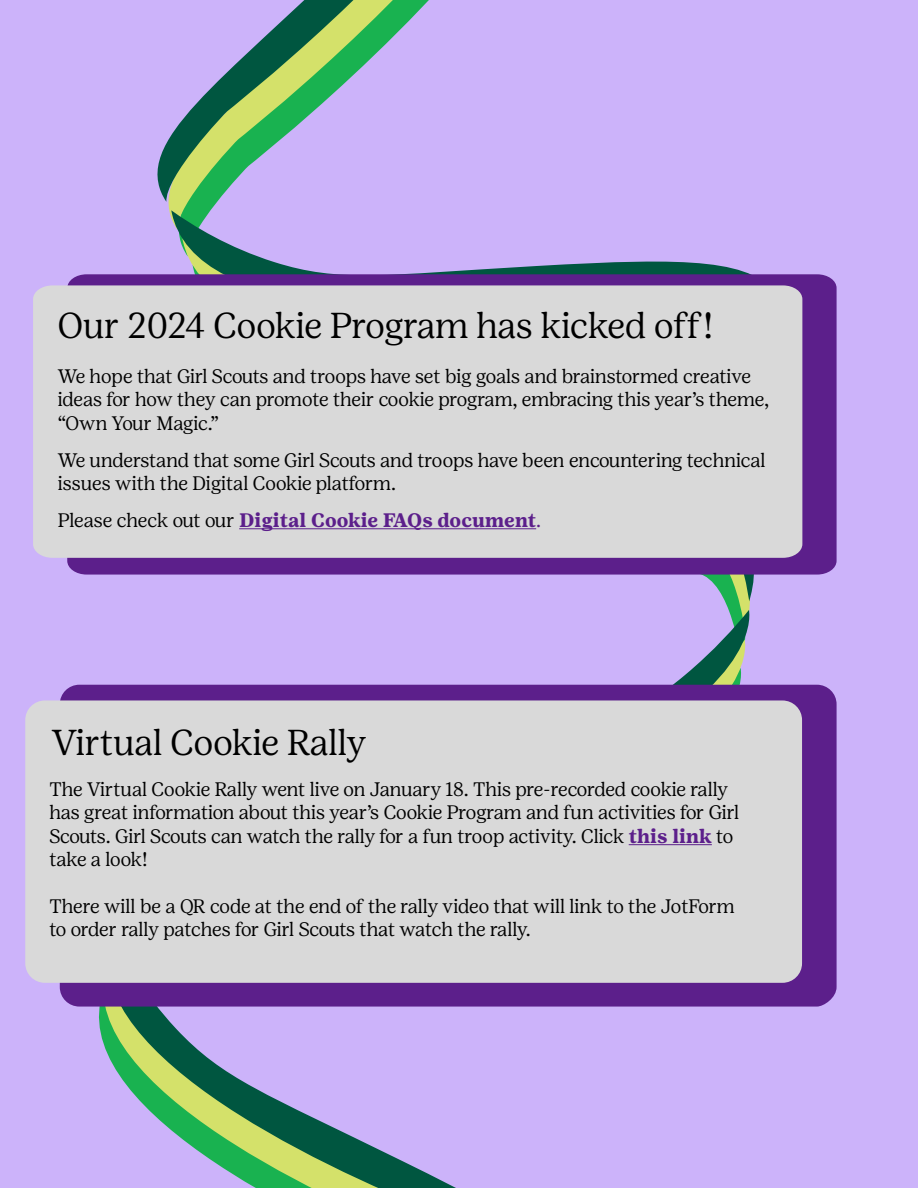
<style>
.page{position:relative;width:918px;height:1188px;background:#ccb3fa}
.page>*{position:absolute;margin:0;border:0;box-sizing:border-box;transform-origin:0 0}
.t1{font:300 36px "Girl Scout Display";color:#000}
.t2{font:300 19.5px/23.4px "Girl Scout Display";letter-spacing:-.005em;color:#000}
.t3{font:700 19.5px "Girl Scout Text";color:#5c1f8b}
.s1{font-family:"Girl Scout Display";font-weight:300;color:#000}
.s2{font-family:"Girl Scout Display";font-weight:300}
.s3{font-family:"Girl Scout Text";font-weight:700;color:#5c1f8b}
</style>
<div class="page">
<svg style="left:698px;top:575px;width:72px;height:84px;background:#9bb4b6"></svg>
<div style="left:111px;top:610px;width:654px;height:75px;background:#ccb3fa"></div>
<svg style="left:73px;top:1006px;width:525px;height:182px;background:#aaacce"></svg>
<div style="left:153px;top:0;width:474px;height:230px;background:#ccb3fa"></div>
<svg style="left:142px;top:0;width:474px;height:202px;background:#aeafd2"></svg>
<svg style="left:171px;top:210px;width:618px;height:64px;background:#aea6dd"></svg>
<svg style="left:67px;top:274px;width:770px;height:301px;background:#60268e"></svg>
<div style="left:33px;top:285px;width:769px;height:273px;background:#d9d9d9"></div>
<div style="left:60px;top:685px;width:777px;height:322px;background:#5c1f8b;border-radius:20px"></div>
<div style="left:25px;top:700px;width:777px;height:283px;background:#d9d9d9;border-radius:20px"></div>
<hr style="left:629px;top:844px;width:83px;height:1px;background:#5c1f8b">
<hr style="left:239px;top:528px;width:297px;height:1px;background:#5c1f8b">
<h1 class="t1" style="left:58px;top:304px;width:657px">Our 2024 Cookie Program has kicked off!</h1>
<p class="t2" style="left:58px;top:364px;width:713px">We hope that Girl Scouts and troops have set big goals and brainstormed creative ideas for how they can promote their cookie program, embracing this year’s theme, “Own Your Magic.”</p>
<p class="t2" style="left:58px;top:448px;width:709px">We understand that some Girl Scouts and troops have been encountering technical issues with the Digital Cookie platform.</p>
<p class="t3" style="left:58px;top:508px;width:485px"><span class="s1">Please check out our</span> Digital Cookie FAQs document<span class="s2">.</span></p>
<h1 class="t1" style="left:52px;top:720px;width:316px">Virtual Cookie Rally</h1>
<p class="t2" style="left:49px;top:777px;width:691px">The Virtual Cookie Rally went live on January 18. This pre-recorded cookie rally has great information about this year’s Cookie Program and fun activities for Girl Scouts. Girl Scouts can watch the rally for a fun troop activity. Click <span class="s3">this link</span> to take a look!</p>
<p class="t2" style="left:49px;top:894px;width:687px">There will be a QR code at the end of the rally video that will link to the JotForm to order rally patches for Girl Scouts that watch the rally.</p>
</div>
